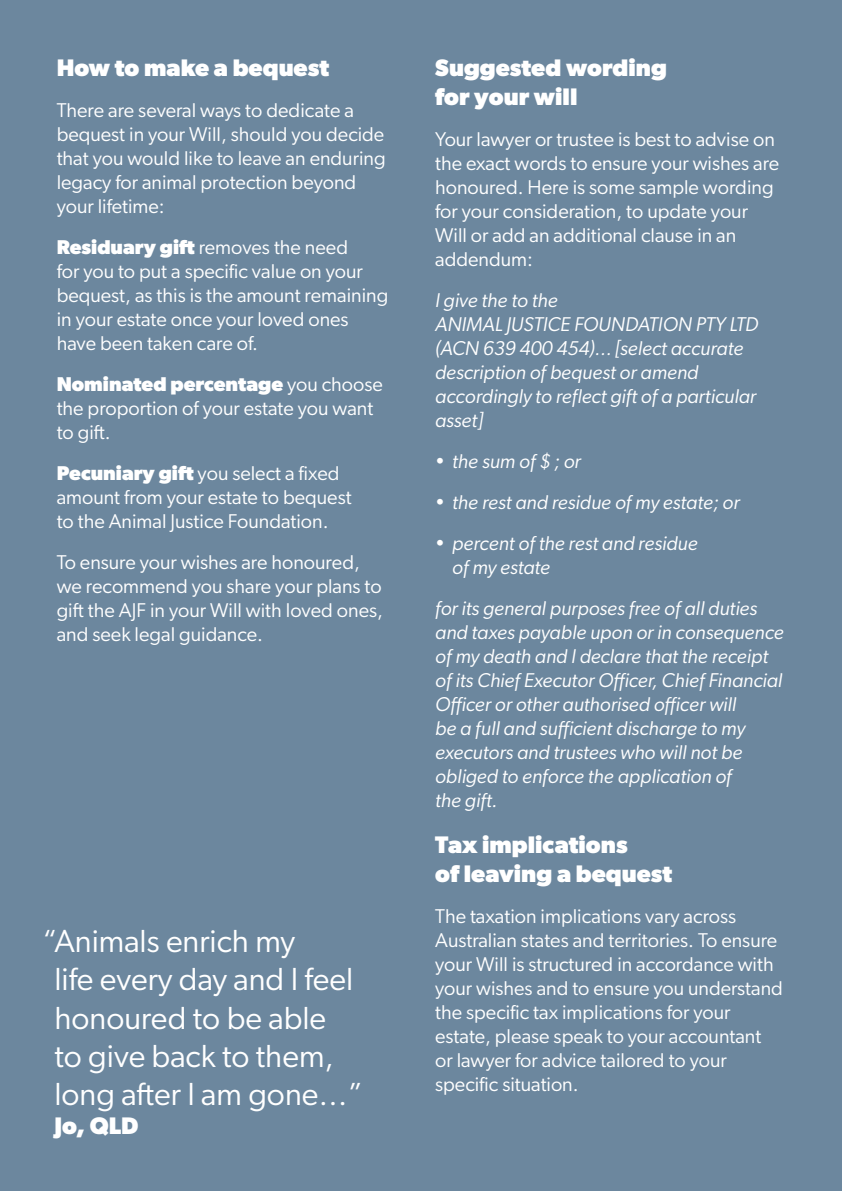
<style>
.page{position:relative;width:842px;height:1191px;background:#6c879e}
.page>*{position:absolute;margin:0;border:0;box-sizing:border-box;transform-origin:0 0}
.t1{font:32px/38.4px "Gibson";color:#fff}
.t2{font:700 24px/28.8px "Gibson";color:#fff}
.t3{font:20px/24px "Gibson";color:#fff}
.t4{font:italic 20px/24px "Gibson";color:#fff}
.s1{font-weight:700}
</style>
<div class="page">
<p class="t2" style="left:57px;top:53px;width:274px">How to make a bequest</p>
<p class="t3" style="left:57px;top:98px;width:330px">There are several ways to dedicate a bequest in your Will, should you decide that you would like to leave an enduring legacy for animal protection beyond your lifetime:</p>
<p class="t3" style="left:57px;top:235px;width:333px"><span class="s1">Residuary gift</span> removes the need<br>for you to put a specific value on your bequest, as this is the amount remaining in your estate once your loved ones have been taken care of.</p>
<p class="t3" style="left:57px;top:372px;width:328px"><span class="s1">Nominated percentage</span> you choose the proportion of your estate you want to gift.</p>
<p class="t3" style="left:57px;top:461px;width:296px"><span class="s1">Pecuniary gift</span> you select a fixed amount from your estate to bequest to the Animal Justice Foundation.</p>
<p class="t3" style="left:57px;top:550px;width:328px">To ensure your wishes are honoured, we recommend you share your plans to gift the AJF in your Will with loved ones, and seek legal guidance.</p>
<h1 class="t1" style="left:54px;top:921px;width:310px;text-indent:-12px">“Animals enrich my<br>life every day and I feel honoured to be able<br>to give back to them, long after I am gone…”</h1>
<p class="t2" style="left:54px;top:1111px;width:85px">Jo, QLD</p>
<p class="t2" style="left:435px;top:53px;width:233px">Suggested wording for your will</p>
<p class="t3" style="left:435px;top:127px;width:346px">Your lawyer or trustee is best to advise on the exact words to ensure your wishes are honoured. Here is some sample wording for your consideration, to update your Will or add an additional clause in an addendum:</p>
<p class="t4" style="left:435px;top:288px;width:325px">I give the to the<br>ANIMAL JUSTICE FOUNDATION PTY LTD (ACN 639 400 454)… [select accurate description of bequest or amend accordingly to reflect gift of a particular asset]</p>
<p class="t4" style="left:435px;top:449px;width:147px">• the sum of $ ; or</p>
<p class="t4" style="left:435px;top:490px;width:306px">• the rest and residue of my estate; or</p>
<p class="t4" style="left:452px;top:531px;width:247px;text-indent:-17px">• percent of the rest and residue of my estate</p>
<p class="t4" style="left:435px;top:596px;width:350px">for its general purposes free of all duties and taxes payable upon or in consequence of my death and I declare that the receipt of its Chief Executor Officer, Chief Financial Officer or other authorised officer will<br>be a full and sufficient discharge to my executors and trustees who will not be obliged to enforce the application of<br>the gift.</p>
<p class="t2" style="left:435px;top:829px;width:239px">Tax implications<br>of leaving a bequest</p>
<p class="t3" style="left:435px;top:903px;width:349px">The taxation implications vary across Australian states and territories. To ensure your Will is structured in accordance with your wishes and to ensure you understand the specific tax implications for your estate, please speak to your accountant or lawyer for advice tailored to your specific situation.</p>
</div>
